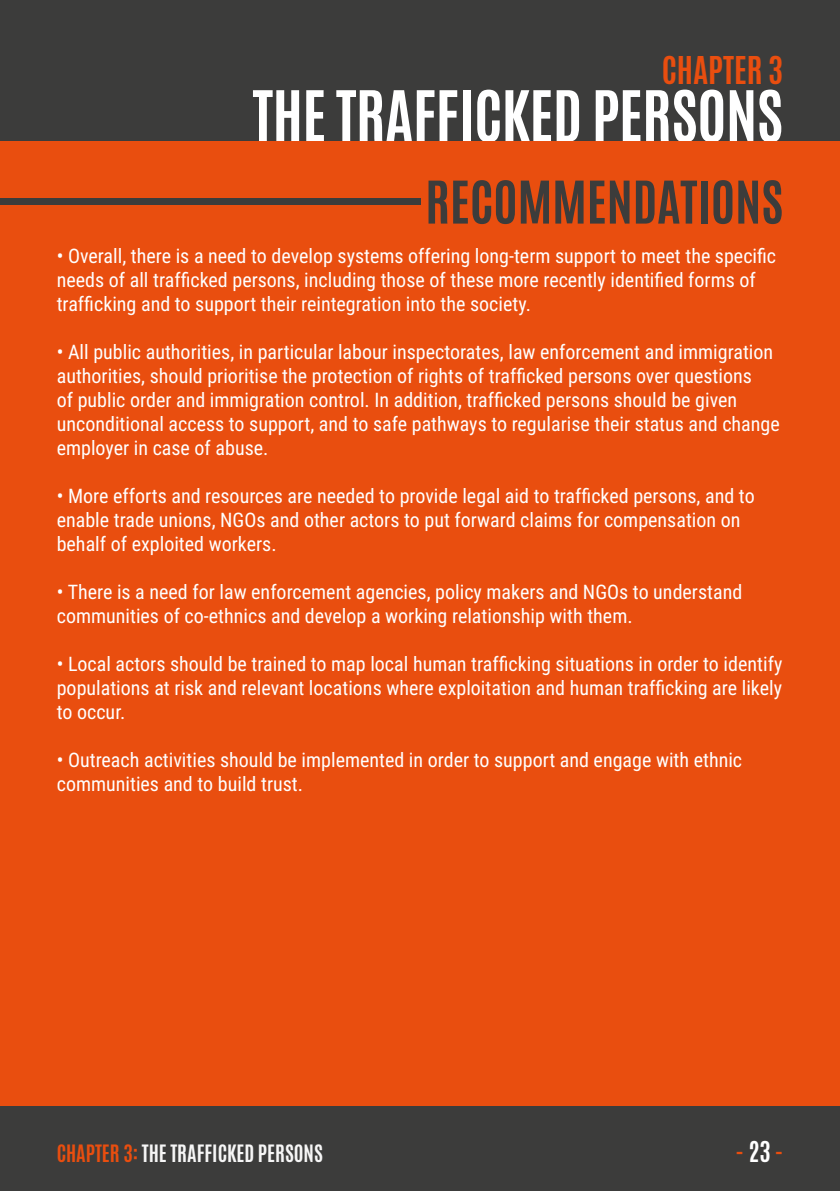
<style>
.page{position:relative;width:840px;height:1191px;background:#fff}
.page>*{position:absolute;margin:0;border:0;box-sizing:border-box;transform-origin:0 0}
.t1{font:700 60px "Antonio";letter-spacing:-.01em;color:#fff}
.t2{font:700 50px "Antonio";color:#3c3c3b}
.t3{font:700 32px "Antonio";color:#e94e0f}
.t4{font:700 24px "Antonio";color:#e94e0f}
.t5{font:20px/24px "Roboto Condensed";color:#fff}
.t6{font:700 20px "Antonio";color:#f6f6f6}
.s1{color:#e94e0f}
.s2{color:#fff}
</style>
<div class="page">
<div style="left:0;top:1106px;width:839px;height:85px;background:#3c3c3b"></div>
<div style="left:0;top:0;width:839px;height:142px;background:#3c3c3b"></div>
<div style="left:0;top:142px;width:839px;height:964px;background:#e94e0f"></div>
<div style="left:0;top:198px;width:420px;height:7px;background:#3c3c3b"></div>
<h3 class="t3" style="left:661px;top:46px;width:123px">CHAPTER 3</h3>
<h1 class="t1" style="left:252px;top:71px;width:532px">THE TRAFFICKED PERSONS</h1>
<h2 class="t2" style="left:425px;top:164px;width:359px">RECOMMENDATIONS</h2>
<p class="t5" style="left:57px;top:243px;width:720px">• Overall, there is a need to develop systems offering long-term support to meet the specific needs of all trafficked persons, including those of these more recently identified forms of trafficking and to support their reintegration into the society.</p>
<p class="t5" style="left:57px;top:339px;width:724px">• All public authorities, in particular labour inspectorates, law enforcement and immigration authorities, should prioritise the protection of rights of trafficked persons over questions<br>of public order and immigration control. In addition, trafficked persons should be given unconditional access to support, and to safe pathways to regularise their status and change employer in case of abuse.</p>
<p class="t5" style="left:57px;top:483px;width:699px">• More efforts and resources are needed to provide legal aid to trafficked persons, and to enable trade unions, NGOs and other actors to put forward claims for compensation on behalf of exploited workers.</p>
<p class="t5" style="left:57px;top:579px;width:686px">• There is a need for law enforcement agencies, policy makers and NGOs to understand communities of co-ethnics and develop a working relationship with them.</p>
<p class="t5" style="left:57px;top:651px;width:726px;text-align:justify">• Local actors should be trained to map local human trafficking situations in order to identify populations at risk and relevant locations where exploitation and human trafficking are likely to occur.</p>
<p class="t5" style="left:57px;top:747px;width:686px">• Outreach activities should be implemented in order to support and engage with ethnic communities and to build trust.</p>
<p class="t6" style="left:57px;top:1138px;width:267px"><span class="s1">CHAPTER 3:</span> THE TRAFFICKED PERSONS</p>
<p class="t4" style="left:735px;top:1133px;width:49px">- <span class="s2">23</span> -</p>
</div>
